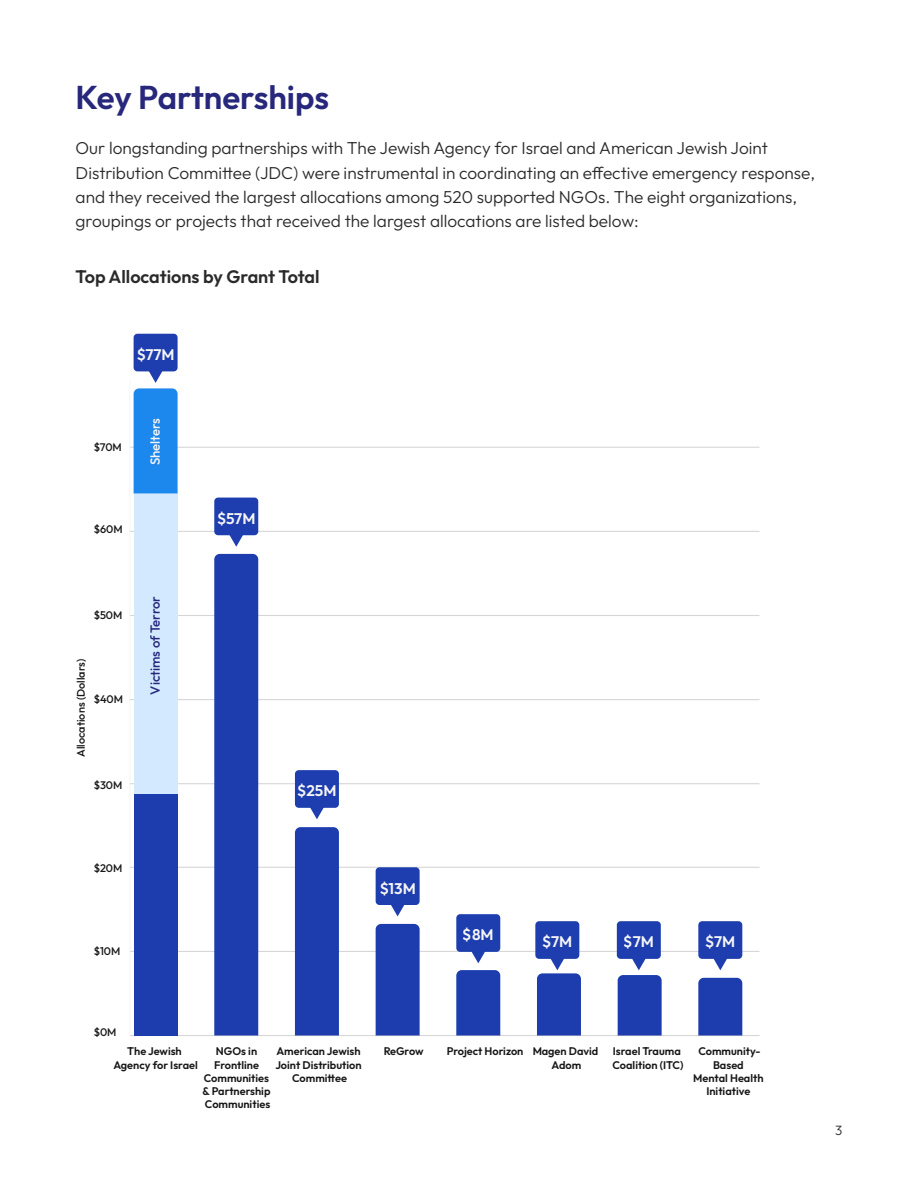
<style>
.page{position:relative;width:918px;height:1188px;background:#fff}
.page>*{position:absolute;margin:0;border:0;box-sizing:border-box;transform-origin:0 0}
.t1{font:600 33px "Outfit";color:#27277c}
.t2{font:600 18px "Outfit";color:#2a2a2a}
.t3{font:300 17.25px/24.2px "Outfit";color:#2a2a2a}
.t4{font:600 15.45px "Outfit";color:#f5f5f5}
.t5{font:300 13.5px "Outfit";color:#2a2a2a}
.t6{font:500 13.2px "Outfit";color:#27277c}
.t7{font:500 13.2px "Outfit";color:#f5f5f5}
.t8{font:600 10.95px/13.2px "Outfit";color:#181818;text-align:center}
.t9{font:500 10.95px "Outfit";color:#181818}
</style>
<div class="page">
<hr style="left:130px;top:1035px;width:629px;height:1px;background:#d6d6d6">
<hr style="left:130px;top:951px;width:629px;height:1px;background:#d6d6d6">
<hr style="left:130px;top:867px;width:629px;height:1px;background:#d6d6d6">
<hr style="left:130px;top:783px;width:629px;height:1px;background:#d6d6d6">
<hr style="left:130px;top:699px;width:629px;height:1px;background:#d6d6d6">
<hr style="left:130px;top:615px;width:629px;height:1px;background:#d6d6d6">
<hr style="left:130px;top:531px;width:629px;height:1px;background:#d6d6d6">
<hr style="left:130px;top:447px;width:629px;height:1px;background:#d6d6d6">
<div style="left:698px;top:978px;width:44px;height:58px;background:#1d3dae"></div>
<div style="left:295px;top:827px;width:44px;height:209px;background:#1d3dae"></div>
<div style="left:134px;top:794px;width:44px;height:242px;background:#1d3dae"></div>
<div style="left:134px;top:493px;width:44px;height:301px;background:#d2e9ff"></div>
<div style="left:456px;top:970px;width:44px;height:66px;background:#1d3dae"></div>
<div style="left:376px;top:924px;width:44px;height:112px;background:#1d3dae"></div>
<hr style="left:130px;top:380px;width:1px;height:656px;background:#f5f5f5">
<div style="left:214px;top:554px;width:44px;height:482px;background:#1d3dae"></div>
<div style="left:698px;top:921px;width:44px;height:38px;background:#1e3eaf;border-radius:4px"></div>
<svg style="left:711px;top:958px;width:18px;height:12px"></svg>
<div style="left:617px;top:921px;width:44px;height:38px;background:#1e3eaf;border-radius:4px"></div>
<svg style="left:618px;top:955px;width:44px;height:81px"></svg>
<div style="left:535px;top:921px;width:44px;height:38px;background:#1e3eaf;border-radius:4px"></div>
<svg style="left:537px;top:955px;width:44px;height:81px"></svg>
<div style="left:456px;top:914px;width:44px;height:38px;background:#1e3eaf;border-radius:4px"></div>
<svg style="left:469px;top:951px;width:18px;height:12px"></svg>
<div style="left:376px;top:867px;width:44px;height:38px;background:#1e3eaf;border-radius:4px"></div>
<svg style="left:391px;top:905px;width:14px;height:11px"></svg>
<div style="left:295px;top:770px;width:44px;height:38px;background:#1e3eaf;border-radius:4px"></div>
<svg style="left:308px;top:807px;width:18px;height:12px"></svg>
<div style="left:214px;top:498px;width:44px;height:37px;background:#1e3eaf;border-radius:4px"></div>
<svg style="left:227px;top:535px;width:18px;height:12px"></svg>
<div style="left:134px;top:334px;width:44px;height:37px;background:#1e3eaf;border-radius:4px"></div>
<svg style="left:134px;top:367px;width:44px;height:126px;background:#3a94ec"></svg>
<h1 class="t1" style="left:76px;top:78px;width:255px">Key Partnerships</h1>
<p class="t3" style="left:76px;top:136px;width:741px">Our longstanding partnerships with The Jewish Agency for Israel and American Jewish Joint Distribution Committee (JDC) were instrumental in coordinating an effective emergency response, and they received the largest allocations among 520 supported NGOs. The eight organizations, groupings or projects that received the largest allocations are listed below:</p>
<p class="t2" style="left:76px;top:266px;width:245px">Top Allocations by Grant Total</p>
<p class="t4" style="left:137px;top:346px;width:39px">$77M</p>
<p class="t9" style="left:94px;top:441px;width:30px">$70M</p>
<p class="t7" style="left:148px;top:465px;width:49px;rotate:-90deg">Shelters</p>
<p class="t9" style="left:94px;top:523px;width:31px">$60M</p>
<p class="t9" style="left:94px;top:609px;width:30px">$50M</p>
<p class="t9" style="left:75px;top:757px;width:100px;rotate:-90deg">Allocations (Dollars)</p>
<p class="t9" style="left:94px;top:693px;width:31px">$40M</p>
<p class="t9" style="left:94px;top:778px;width:30px">$30M</p>
<p class="t6" style="left:148px;top:695px;width:100px;rotate:-90deg">Victims of Terror</p>
<p class="t9" style="left:94px;top:862px;width:30px">$20M</p>
<p class="t9" style="left:94px;top:945px;width:28px">$10M</p>
<p class="t4" style="left:217px;top:510px;width:40px">$57M</p>
<p class="t4" style="left:297px;top:782px;width:41px">$25M</p>
<p class="t4" style="left:379px;top:879px;width:38px">$13M</p>
<p class="t4" style="left:463px;top:926px;width:32px">$8M</p>
<p class="t4" style="left:542px;top:933px;width:32px">$7M</p>
<p class="t4" style="left:624px;top:933px;width:32px">$7M</p>
<p class="t4" style="left:705px;top:933px;width:32px">$7M</p>
<p class="t9" style="left:94px;top:1025px;width:24px">$0M</p>
<p class="t8" style="left:113px;top:1045px;width:86px">The Jewish<br>Agency for Israel</p>
<p class="t8" style="left:203px;top:1045px;width:69px">NGOs in<br>Frontline<br>Communities &amp; Partnership<br>Communities</p>
<p class="t8" style="left:276px;top:1045px;width:86px">American Jewish</p>
<p class="t8" style="left:383px;top:1045px;width:42px">ReGrow</p>
<p class="t8" style="left:447px;top:1045px;width:78px">Project Horizon</p>
<p class="t8" style="left:275px;top:1058px;width:88px">Joint Distribution<br>Committee</p>
<p class="t8" style="left:532px;top:1045px;width:68px">Magen David<br>Adom</p>
<p class="t8" style="left:613px;top:1045px;width:72px;text-align:left">Israel Trauma<br>Coalition (ITC)</p>
<p class="t8" style="left:693px;top:1045px;width:72px">Community-<br>Based<br>Mental Health<br>Initiative</p>
<p class="t5" style="left:835px;top:1122px;width:9px">3</p>
</div>
